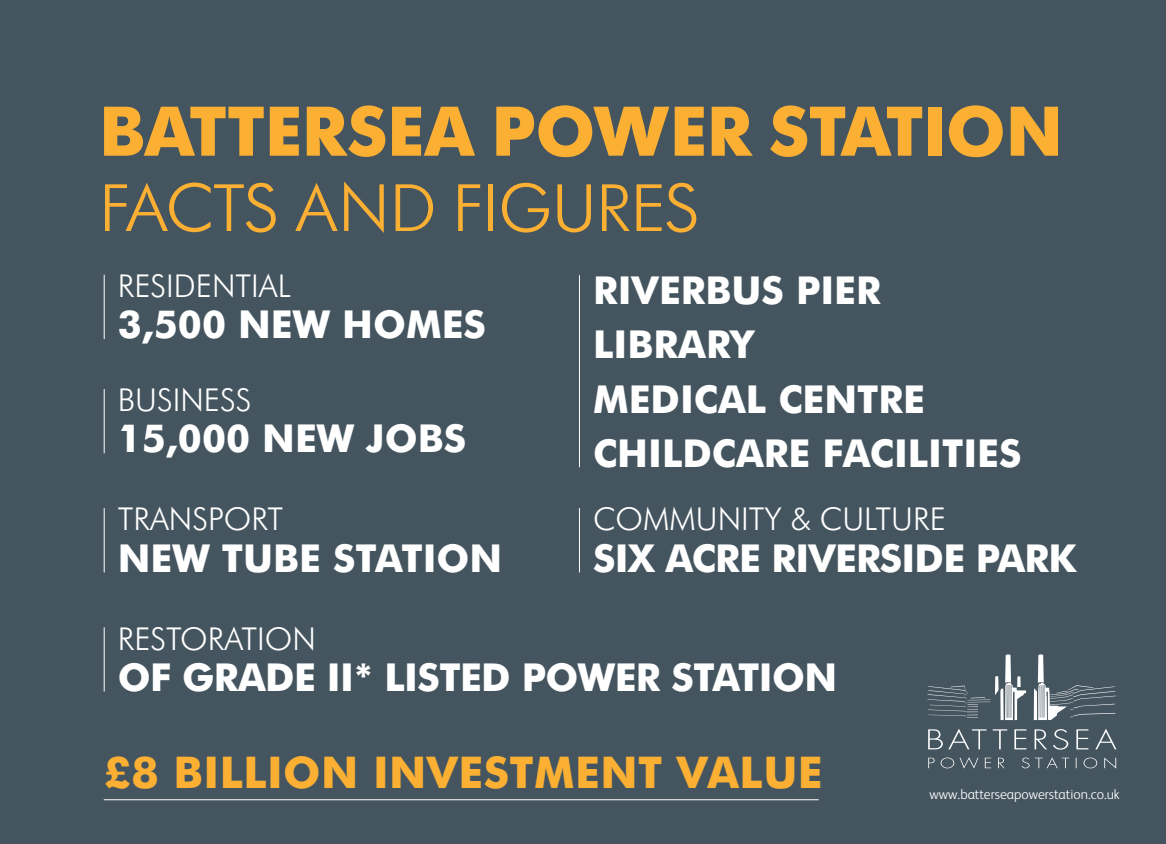
<style>
.page{position:relative;width:1166px;height:844px;background:#fff}
.page>*{position:absolute;margin:0;border:0;box-sizing:border-box;transform-origin:0 0}
.t1{font:700 73.5px "Futura SB";color:#fbb033}
.t2{font:300 70px "Futura SB";color:#fbb033}
.t3{font:700 43.75px "Futura BT";letter-spacing:.01em;color:#fbb033}
.t4{font:700 38.5px "Futura BT";color:#fff}
.t5{font:700 38.5px "Futura BT";letter-spacing:-.02em;color:#fff}
.t6{font:300 31.5px "Futura BT";color:#fff}
.t7{font:300 14px "FS Albert";color:#fff}
</style>
<div class="page">
<div style="left:0;top:0;width:1166px;height:843px;background:#45555f"></div>
<svg style="left:928px;top:729px;width:188px;height:39px"></svg>
<svg style="left:1034px;top:654px;width:82px;height:65px"></svg>
<svg style="left:927px;top:654px;width:99px;height:65px"></svg>
<hr style="left:104px;top:275px;width:1px;height:64px;background:#fff">
<hr style="left:579px;top:275px;width:1px;height:192px;background:#fff">
<hr style="left:104px;top:389px;width:1px;height:64px;background:#fff">
<hr style="left:104px;top:508px;width:1px;height:64px;background:#fff">
<hr style="left:104px;top:627px;width:1px;height:64px;background:#fff">
<hr style="left:104px;top:799px;width:714px;height:1px;background:#fff">
<hr style="left:579px;top:508px;width:1px;height:64px;background:#fff">
<p class="t1" style="left:99px;top:90px;width:965px">BATTERSEA POWER STATION</p>
<p class="t2" style="left:99px;top:171px;width:601px">FACTS AND FIGURES</p>
<p class="t6" style="left:118px;top:267px;width:174px">RESIDENTIAL</p>
<p class="t4" style="left:118px;top:301px;width:369px">3,500 NEW HOMES</p>
<p class="t6" style="left:118px;top:381px;width:135px">BUSINESS</p>
<p class="t4" style="left:118px;top:415px;width:350px">15,000 NEW JOBS</p>
<p class="t6" style="left:118px;top:500px;width:167px">TRANSPORT</p>
<p class="t4" style="left:118px;top:534px;width:386px">NEW TUBE STATION</p>
<p class="t4" style="left:593px;top:267px;width:289px">RIVERBUS PIER</p>
<p class="t4" style="left:593px;top:321px;width:162px">LIBRARY</p>
<p class="t4" style="left:593px;top:375px;width:333px">MEDICAL CENTRE</p>
<p class="t4" style="left:593px;top:429px;width:430px">CHILDCARE FACILITIES</p>
<p class="t6" style="left:593px;top:500px;width:354px">COMMUNITY &amp; CULTURE</p>
<p class="t5" style="left:593px;top:534px;width:485px">SIX ACRE RIVERSIDE PARK</p>
<p class="t6" style="left:118px;top:619px;width:199px">RESTORATION</p>
<p class="t4" style="left:118px;top:653px;width:721px">OF GRADE II* LISTED POWER STATION</p>
<p class="t3" style="left:104px;top:746px;width:720px">£8 BILLION INVESTMENT VALUE</p>
<p class="t7" style="left:929px;top:786px;width:192px">www.batterseapowerstation.co.uk</p>
</div>
